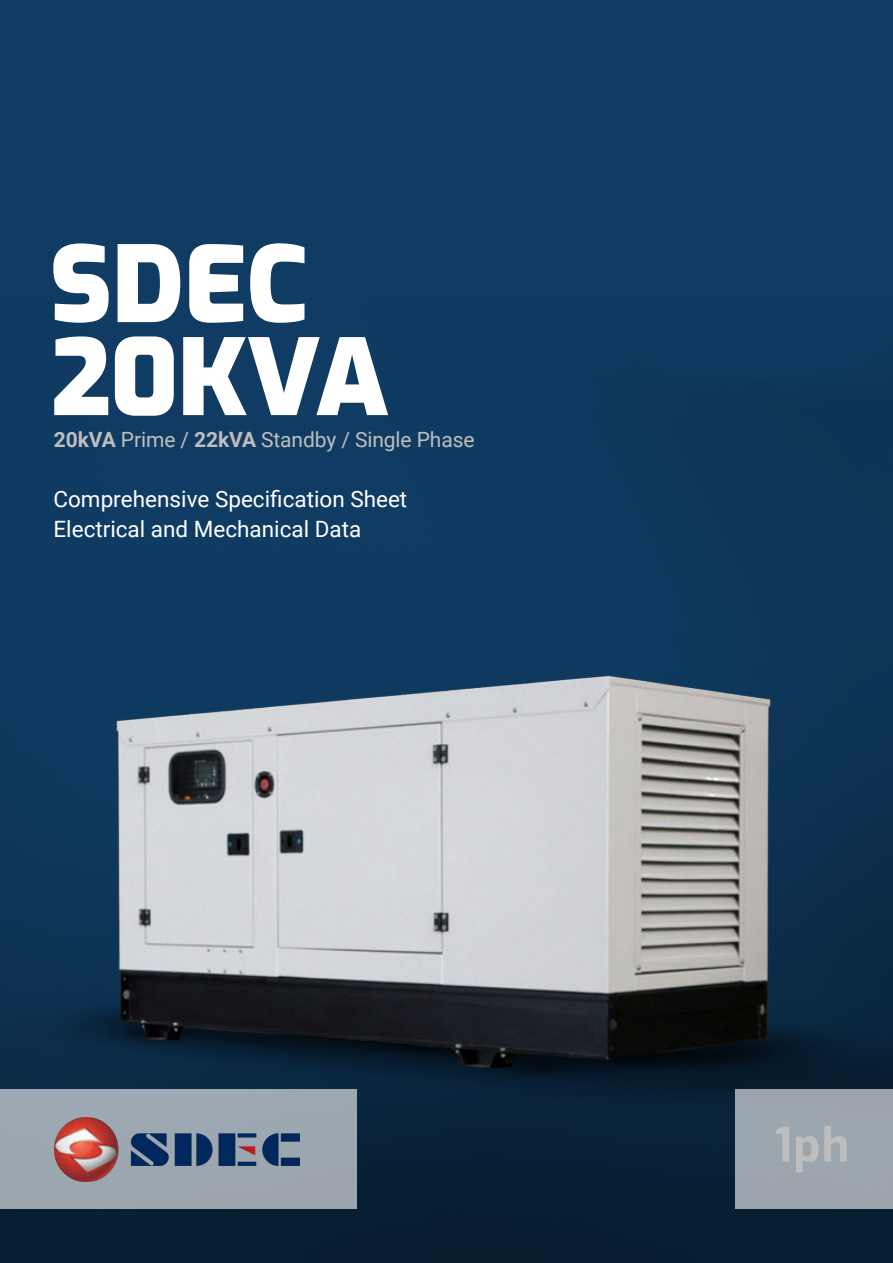
<style>
.page{position:relative;width:893px;height:1263px;background:#fff}
.page>*{position:absolute;margin:0;border:0;box-sizing:border-box;transform-origin:0 0}
.t1{font:100 105px "Exo";letter-spacing:-.005em;color:#fff}
.t2{font:22.5px "Roboto";color:#fff}
.t3{font:21px "Roboto";letter-spacing:-.005em;color:#bebebe}
.s1{font-weight:700}
</style>
<div class="page">
<img style="left:0;top:0;width:893px;height:1263px">
<div style="left:736px;top:1090px;width:157px;height:119px;background:#9ca5ae"></div>
<div style="left:0;top:1090px;width:357px;height:119px;background:#9ca7b0"></div>
<img style="left:54px;top:1117px;width:245px;height:64px">
<svg style="left:776px;top:1126px;width:71px;height:46px"></svg>
<p class="t1" style="left:50px;top:208px;width:260px">SDEC</p>
<p class="t1" style="left:50px;top:301px;width:340px">20KVA</p>
<p class="t3" style="left:54px;top:425px;width:422px"><span class="s1">20kVA</span> Prime / <span class="s1">22kVA</span> Standby / Single Phase</p>
<p class="t2" style="left:54px;top:484px;width:355px">Comprehensive Specification Sheet</p>
<p class="t2" style="left:54px;top:514px;width:309px">Electrical and Mechanical Data</p>
</div>
